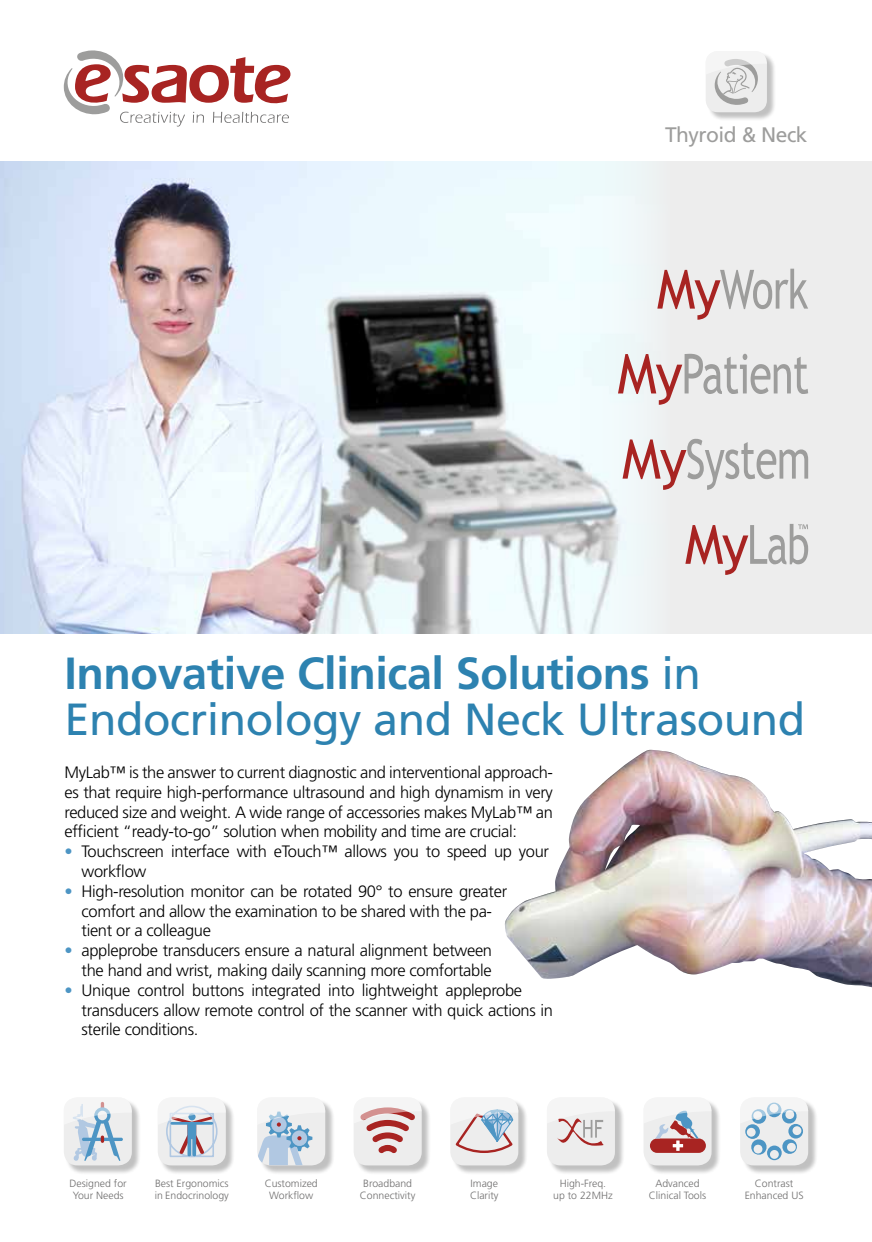
<style>
.page{position:relative;width:872px;height:1242px;background:#fff}
.page>*{position:absolute;margin:0;border:0;box-sizing:border-box;transform-origin:0 0}
.t1{font:45px/46.5px "Frutiger";letter-spacing:-.01em;color:#2d82b0}
.t2{font:21px "Frutiger";letter-spacing:-.025em;color:#9d9d9c}
.t3{font:300 16.5px/19.8px "Frutiger";letter-spacing:-.02em;color:#000}
.t4{font:300 10.5px/12.6px "Frutiger";color:#706f6f;text-align:center}
.s1{font-weight:700}
.s2{color:#4d95c4}
</style>
<div class="page">
<svg style="left:63px;top:50px;width:227px;height:76px"></svg>
<div style="left:0;top:162px;width:872px;height:472px;background:#ededed"></div>
<img style="left:0;top:162px;width:640px;height:472px">
<svg style="left:657px;top:269px;width:151px;height:51px"></svg>
<svg style="left:618px;top:354px;width:190px;height:51px"></svg>
<svg style="left:622px;top:439px;width:186px;height:51px"></svg>
<svg style="left:685px;top:524px;width:123px;height:51px"></svg>
<div style="left:707px;top:52px;width:69px;height:69px;background:#000;opacity:.25"></div>
<div style="left:705px;top:51px;width:62px;height:61px;background:#ededed;border-radius:12px"></div>
<svg style="left:705px;top:52px;width:62px;height:53px"></svg>
<div style="left:452px;top:1099px;width:76px;height:76px;background:#000;opacity:.25"></div>
<div style="left:450px;top:1097px;width:68px;height:68px;background:#ededed;border-radius:14px"></div>
<svg style="left:450px;top:1097px;width:68px;height:56px"></svg>
<div style="left:355px;top:1099px;width:76px;height:76px;background:#000;opacity:.25"></div>
<div style="left:354px;top:1097px;width:68px;height:68px;background:#ededed;border-radius:14px"></div>
<svg style="left:355px;top:1097px;width:67px;height:56px"></svg>
<div style="left:645px;top:1099px;width:76px;height:76px;background:#000;opacity:.25"></div>
<div style="left:643px;top:1097px;width:68px;height:68px;background:#ededed;border-radius:14px"></div>
<div style="left:650px;top:1138px;width:56px;height:15px;background:#a82422;border-radius:7px"></div>
<svg style="left:643px;top:1097px;width:68px;height:54px"></svg>
<div style="left:742px;top:1099px;width:76px;height:76px;background:#000;opacity:.25"></div>
<div style="left:740px;top:1097px;width:68px;height:68px;background:#ededed;border-radius:14px"></div>
<svg style="left:740px;top:1097px;width:68px;height:63px"></svg>
<div style="left:66px;top:1099px;width:76px;height:76px;background:#000;opacity:.25"></div>
<div style="left:64px;top:1097px;width:68px;height:68px;background:#ededed;border-radius:14px"></div>
<svg style="left:64px;top:1097px;width:68px;height:64px"></svg>
<div style="left:159px;top:1099px;width:77px;height:76px;background:#000;opacity:.25"></div>
<div style="left:158px;top:1097px;width:68px;height:68px;background:#ededed;border-radius:14px"></div>
<svg style="left:158px;top:1097px;width:68px;height:61px"></svg>
<div style="left:259px;top:1099px;width:76px;height:76px;background:#000;opacity:.25"></div>
<svg style="left:257px;top:1099px;width:68px;height:66px"></svg>
<div style="left:548px;top:1099px;width:77px;height:76px;background:#000;opacity:.25"></div>
<div style="left:547px;top:1097px;width:68px;height:68px;background:#ededed;border-radius:14px"></div>
<svg style="left:548px;top:1097px;width:67px;height:48px"></svg>
<img style="left:504px;top:750px;width:368px;height:237px">
<p class="t2" style="left:665px;top:123px;width:144px">Thyroid &amp; Neck</p>
<h1 class="t1" style="left:64px;top:650px;width:742px"><span class="s1">Innovative Clinical Solutions</span> in<br>Endocrinology and Neck Ultrasound</h1>
<p class="t3" style="left:64px;top:762px;width:490px;text-align:justify">MyLab™ is the answer to current diagnostic and interventional approach&shy;es that require high-performance ultrasound and high dynamism in very reduced size and weight. A wide range of accessories makes MyLab™ an efficient “ready-to-go” solution when mobility and time are crucial:</p>
<p class="t3" style="left:81px;top:842px;width:469px;text-indent:-17px"><span class="s2">•</span> Touchscreen interface with eTouch™ allows you to speed up your workflow</p>
<p class="t3" style="left:81px;top:881px;width:427px;text-indent:-17px"><span class="s2">•</span> High-resolution monitor can be rotated 90° to ensure greater comfort and allow the examination to be shared with the pa&shy;tient or a colleague</p>
<p class="t3" style="left:64px;top:941px;width:429px;text-align:right"><span class="s2">•</span> appleprobe transducers ensure a natural alignment between the hand and wrist, making daily scanning more comfortable</p>
<p class="t3" style="left:81px;top:980px;width:473px;text-indent:-17px"><span class="s2">•</span> Unique control buttons integrated into lightweight appleprobe transducers allow remote control of the scanner with quick actions in sterile conditions.</p>
<p class="t4" style="left:70px;top:1177px;width:59px;text-align:left">Designed for<br>Your Needs</p>
<p class="t4" style="left:155px;top:1177px;width:76px;text-align:left">Best Ergonomics in Endocrinology</p>
<p class="t4" style="left:470px;top:1177px;width:30px;text-align:left">Image<br>Clarity</p>
<p class="t4" style="left:265px;top:1177px;width:55px">Customized<br>Workflow</p>
<p class="t4" style="left:553px;top:1177px;width:61px">High-Freq. up to 22MHz</p>
<p class="t4" style="left:360px;top:1177px;width:57px">Broadband<br>Connectivity</p>
<p class="t4" style="left:649px;top:1177px;width:59px">Advanced<br>Clinical Tools</p>
<p class="t4" style="left:744px;top:1177px;width:60px">Contrast<br>Enhanced US</p>
</div>
